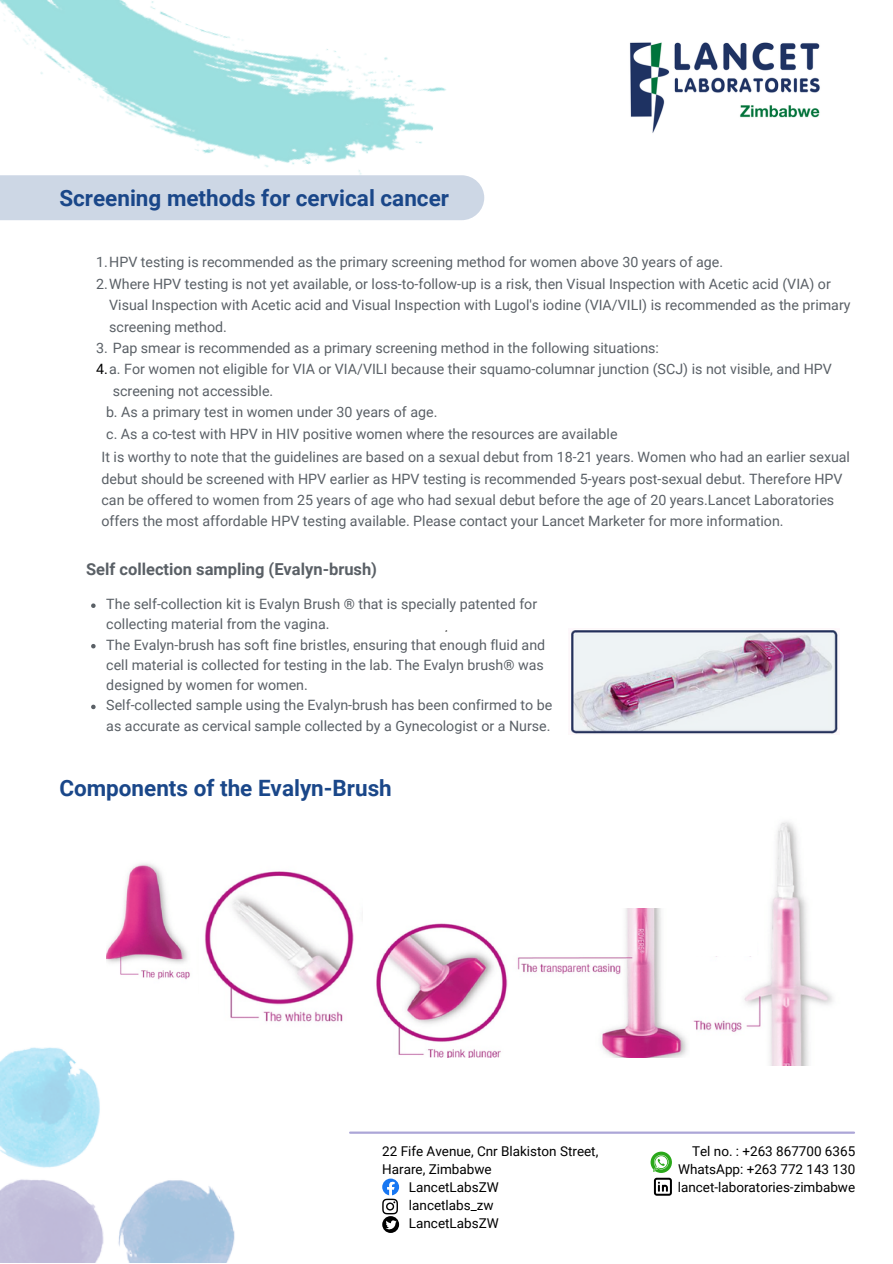
<style>
.page{position:relative;width:893px;height:1264px;background:#fff}
.page>*{position:absolute;margin:0;border:0;box-sizing:border-box;transform-origin:0 0}
.t1{font:700 22.5px "Roboto";color:#1a4789}
.t2{font:700 16.5px "Roboto";color:#5a6066}
.t3{font:14.25px/20.2px "Roboto";color:#5a6066}
.t4{font:13.5px/18px "Roboto";color:#000;text-align:justify}
.t5{font:3.75px "Roboto";color:#000}
.s1{color:#000}
</style>
<div class="page">
<hr style="left:350px;top:1131px;width:503px;height:2px;background:#aca6d7">
<img style="left:0;top:0;width:462px;height:221px">
<img style="left:0;top:1047px;width:235px;height:215px">
<div style="left:0;top:175px;width:484px;height:45px;background:#cdd7e5"></div>
<svg style="left:91px;top:603px;width:5px;height:5px"></svg>
<svg style="left:91px;top:644px;width:5px;height:4px"></svg>
<svg style="left:91px;top:704px;width:5px;height:5px"></svg>
<img style="left:571px;top:630px;width:267px;height:104px">
<img style="left:205px;top:871px;width:158px;height:151px">
<img style="left:651px;top:821px;width:182px;height:244px">
<div style="left:490px;top:799px;width:266px;height:156px;background:#fff"></div>
<img style="left:376px;top:908px;width:313px;height:149px">
<img style="left:106px;top:863px;width:84px;height:117px">
<img style="left:630px;top:42px;width:190px;height:91px">
<svg style="left:382px;top:1178px;width:17px;height:54px"></svg>
<svg style="left:650px;top:1151px;width:22px;height:44px"></svg>
<h1 class="t1" style="left:59px;top:185px;width:391px">Screening methods for cervical cancer</h1>
<p class="t3" style="left:96px;top:252px;width:628px">1.HPV testing is recommended as the primary screening method for women above 30 years of age.</p>
<p class="t3" style="left:96px;top:274px;width:736px">2.Where HPV testing is not yet available, or loss-to-follow-up is a risk, then Visual Inspection with Acetic acid (VIA) or</p>
<p class="t3" style="left:109px;top:295px;width:742px">Visual Inspection with Acetic acid and Visual Inspection with Lugol's iodine (VIA/VILI) is recommended as the primary</p>
<p class="t3" style="left:109px;top:316px;width:119px">screening method.</p>
<p class="t3" style="left:96px;top:338px;width:564px">3. Pap smear is recommended as a primary screening method in the following situations:</p>
<p class="t3" style="left:96px;top:359px;width:737px"><span class="s1">4.</span>a. For women not eligible for VIA or VIA/VILI because their squamo-columnar junction (SCJ) is not visible, and HPV</p>
<p class="t3" style="left:113px;top:380px;width:162px">screening not accessible.</p>
<p class="t3" style="left:106px;top:402px;width:513px;line-height:21.3px">b. As a primary test in women under 30 years of age.<br>c. As a co-test with HPV in HIV positive women where the resources are available</p>
<p class="t3" style="left:101px;top:446px;width:750px;line-height:21.3px">It is worthy to note that the guidelines are based on a sexual debut from 18-21 years. Women who had an earlier sexual debut should be screened with HPV earlier as HPV testing is recommended 5-years post-sexual debut. Therefore HPV can be offered to women from 25 years of age who had sexual debut before the age of 20 years.Lancet Laboratories offers the most affordable HPV testing available. Please contact your Lancet Marketer for more information.</p>
<p class="t2" style="left:86px;top:560px;width:292px">Self collection sampling (Evalyn-brush)</p>
<p class="t3" style="left:106px;top:594px;width:447px">The self-collection kit is Evalyn Brush ® that is specially patented for collecting material from the vagina.<br>The Evalyn-brush has soft fine bristles, ensuring that enough fluid and cell material is collected for testing in the lab. The Evalyn brush® was designed by women for women.<br>Self-collected sample using the Evalyn-brush has been confirmed to be as accurate as cervical sample collected by a Gynecologist or a Nurse.</p>
<p class="t5" style="left:445px;top:628px;width:3px">z</p>
<h1 class="t1" style="left:59px;top:774px;width:334px">Components of the Evalyn-Brush</h1>
<p class="t4" style="left:382px;top:1142px;width:217px">22 Fife Avenue, Cnr Blakiston Street,</p>
<p class="t4" style="left:382px;top:1160px;width:111px">Harare, Zimbabwe</p>
<p class="t4" style="left:409px;top:1178px;width:91px">LancetLabsZW</p>
<p class="t4" style="left:409px;top:1196px;width:86px">lancetlabs_zw</p>
<p class="t4" style="left:409px;top:1214px;width:91px">LancetLabsZW</p>
<p class="t4" style="left:677px;top:1142px;width:179px;text-indent:14px">Tel no. : +263 867700 6365<br>WhatsApp: +263 772 143 130 lancet-laboratories-zimbabwe</p>
</div>
